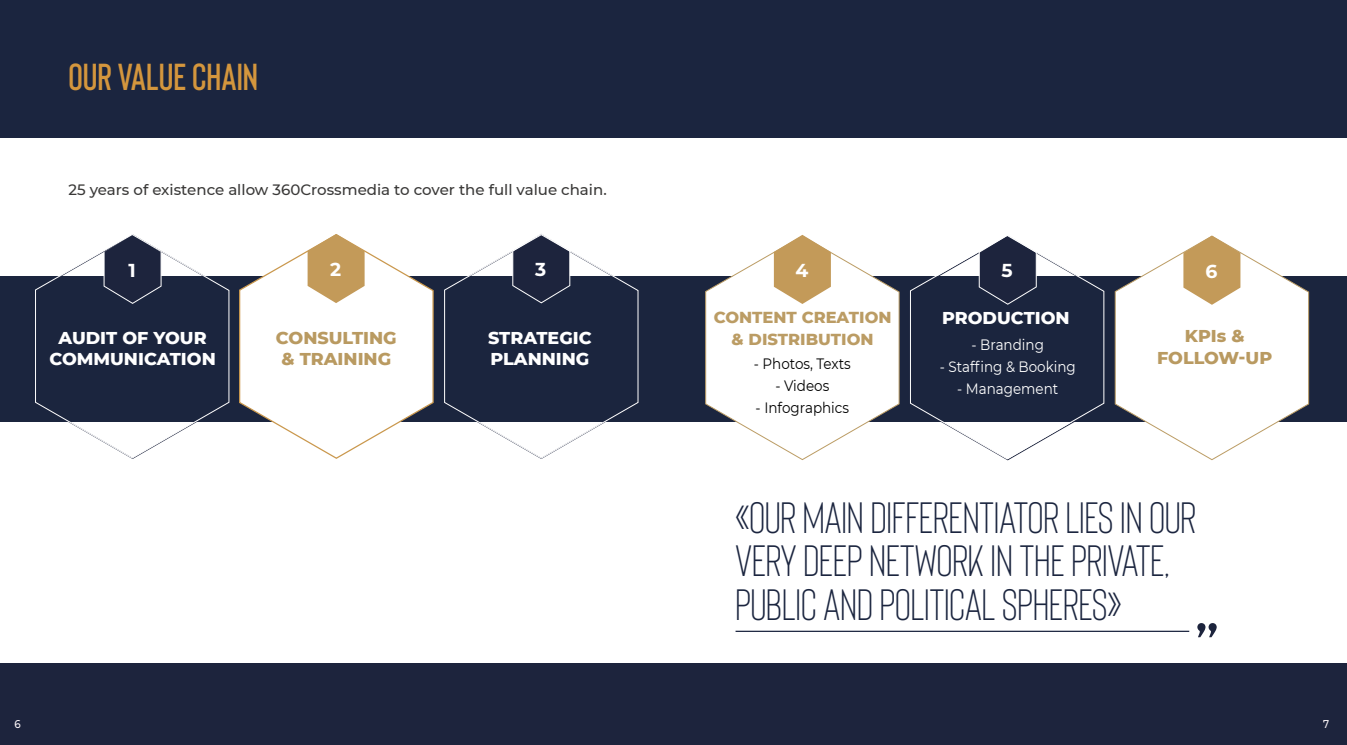
<style>
.page{position:relative;width:1347px;height:745px;background:#fff}
.page>*{position:absolute;margin:0;border:0;box-sizing:border-box;transform-origin:0 0}
.t1{font:43.75px/43.8px "Bison";color:#1b253f}
.t2{font:600 37.5px "Bison";color:#d4963d}
.t3{font:700 18.75px "Montserrat Alternates";color:#fff}
.t4{font:800 17.5px/21.2px "Montserrat";color:#fff}
.t5{font:800 17.5px/21.2px "Montserrat";color:#b99a61;text-align:center}
.t6{font:800 16.25px/21.2px "Montserrat";color:#bb9c64;text-align:center}
.t7{font:500 15px "Montserrat";color:#3a3938}
.t8{font:15px "Montserrat";color:#fff;scale:.9 1}
.t9{font:15px "Montserrat";color:#000;scale:.9 1}
.t10{font:500 11.25px "Montserrat";color:#fef8fb;scale:.9 1}
</style>
<div class="page">
<div style="left:0;top:663px;width:673px;height:81px;background:#1d243d"></div>
<div style="left:0;top:276px;width:673px;height:145px;background:#1b253e"></div>
<div style="left:0;top:0;width:673px;height:137px;background:#1b253f"></div>
<div style="left:238px;top:250px;width:196px;height:209px;background:#fff"></div>
<svg style="left:307px;top:234px;width:57px;height:69px;background:#d1b281"></svg>
<svg style="left:443px;top:234px;width:196px;height:225px"></svg>
<svg style="left:34px;top:234px;width:196px;height:224px"></svg>
<div style="left:673px;top:663px;width:673px;height:81px;background:#1d243d"></div>
<div style="left:673px;top:276px;width:673px;height:145px;background:#1b253e"></div>
<div style="left:673px;top:0;width:673px;height:137px;background:#1b253f"></div>
<div style="left:704px;top:252px;width:196px;height:208px;background:#fff"></div>
<div style="left:1114px;top:252px;width:195px;height:208px;background:#fff"></div>
<svg style="left:774px;top:235px;width:57px;height:69px;background:#d1b281"></svg>
<svg style="left:1183px;top:235px;width:57px;height:69px;background:#d1b281"></svg>
<svg style="left:1197px;top:623px;width:19px;height:13px"></svg>
<hr style="left:735px;top:630px;width:454px;height:1px;background:#1b253f">
<svg style="left:909px;top:236px;width:195px;height:223px"></svg>
<p class="t2" style="left:68px;top:53px;width:191px">OUR VALUE CHAIN</p>
<p class="t7" style="left:68px;top:179px;width:540px">25 years of existence allow 360Crossmedia to cover the full value chain.</p>
<p class="t3" style="left:128px;top:256px;width:9px">1</p>
<p class="t4" style="left:49px;top:326px;width:168px;text-align:center">AUDIT OF YOUR<br>COMMUNICATION</p>
<p class="t3" style="left:330px;top:255px;width:13px">2</p>
<p class="t5" style="left:276px;top:326px;width:122px">CONSULTING &amp; TRAINING</p>
<p class="t3" style="left:535px;top:256px;width:13px">3</p>
<p class="t4" style="left:488px;top:326px;width:105px">STRATEGIC<br>PLANNING</p>
<p class="t3" style="left:795px;top:256px;width:14px">4</p>
<p class="t6" style="left:713px;top:306px;width:179px">CONTENT CREATION &amp; DISTRIBUTION</p>
<p class="t9" style="left:754px;top:353px;width:109px">- Photos, Texts</p>
<p class="t9" style="left:775px;top:375px;width:61px">- Videos</p>
<p class="t9" style="left:755px;top:397px;width:105px">- Infographics</p>
<p class="t3" style="left:1001px;top:257px;width:13px">5</p>
<p class="t4" style="left:942px;top:306px;width:129px">PRODUCTION</p>
<p class="t8" style="left:971px;top:333px;width:82px">- Branding</p>
<p class="t8" style="left:939px;top:356px;width:153px">- Staffing &amp; Booking</p>
<p class="t8" style="left:957px;top:378px;width:114px">- Management</p>
<p class="t3" style="left:1205px;top:257px;width:13px">6</p>
<p class="t5" style="left:1157px;top:324px;width:117px">KPIs &amp;<br>FOLLOW-UP</p>
<p class="t1" style="left:735px;top:492px;width:462px">«OUR MAIN DIFFERENTIATOR LIES IN OUR<br>VERY DEEP NETWORK IN THE PRIVATE,<br>PUBLIC AND POLITICAL SPHERES»</p>
<p class="t10" style="left:15px;top:716px;width:8px">6</p>
<p class="t10" style="left:1322px;top:716px;width:8px">7</p>
</div>
